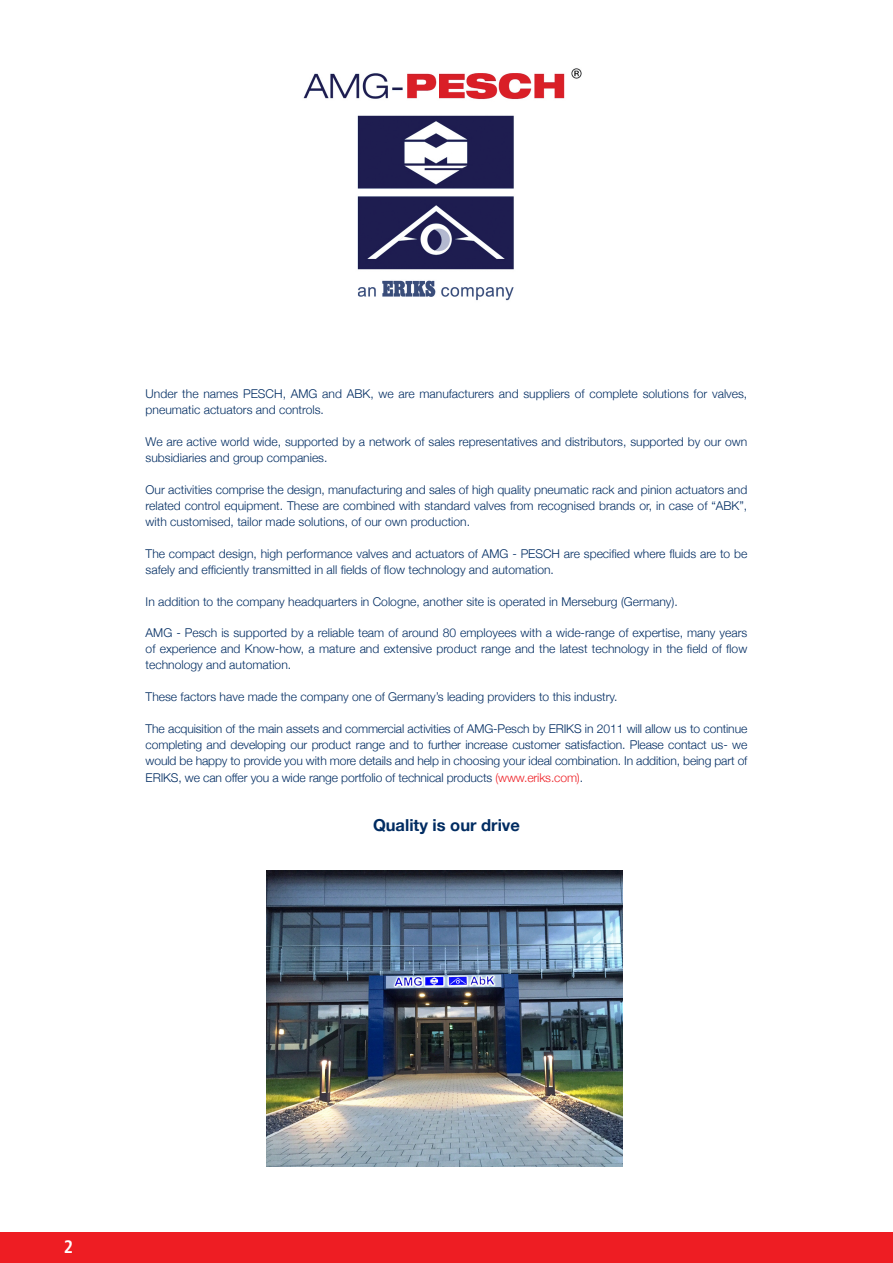
<style>
.page{position:relative;width:893px;height:1263px;background:#fff}
.page>*{position:absolute;margin:0;border:0;box-sizing:border-box;transform-origin:0 0}
.t1{font:700 condensed 18px "Frutiger";color:#fff}
.t2{font:700 16.5px "Helvetica Neue";color:#002c62}
.t3{font:300 12.15px/15.9px "Helvetica Neue";color:#002c62}
.s1{color:#ee1d23}
</style>
<div class="page">
<div style="left:0;top:1232px;width:893px;height:31px;background:#ee1d23"></div>
<img style="left:267px;top:870px;width:355px;height:297px">
<img style="left:303px;top:68px;width:279px;height:233px">
<p class="t3" style="left:146px;top:386px;width:603px">Under the names PESCH, AMG and ABK, we are manufacturers and suppliers of complete solutions for valves, pneumatic actuators and controls.</p>
<p class="t3" style="left:146px;top:433px;width:603px">We are active world wide, supported by a network of sales representatives and distributors, supported by our own subsidiaries and group companies.</p>
<p class="t3" style="left:146px;top:481px;width:603px;text-align:justify">Our activities comprise the design, manufacturing and sales of high quality pneumatic rack and pinion actuators and related control equipment. These are combined with standard valves from recognised brands or, in case of “ABK”, with customised, tailor made solutions, of our own production.</p>
<p class="t3" style="left:146px;top:545px;width:603px">The compact design, high performance valves and actuators of AMG - PESCH are specified where fluids are to be safely and efficiently transmitted in all fields of flow technology and automation.</p>
<p class="t3" style="left:146px;top:593px;width:534px">In addition to the company headquarters in Cologne, another site is operated in Merseburg (Germany).</p>
<p class="t3" style="left:146px;top:625px;width:603px;text-align:justify">AMG - Pesch is supported by a reliable team of around 80 employees with a wide-range of expertise, many years of experience and Know-how, a mature and extensive product range and the latest technology in the field of flow technology and automation.</p>
<p class="t3" style="left:146px;top:689px;width:473px">These factors have made the company one of Germany’s leading providers to this industry.</p>
<p class="t3" style="left:146px;top:720px;width:603px;text-align:justify">The acquisition of the main assets and commercial activities of AMG-Pesch by ERIKS in 2011 will allow us to continue completing and developing our product range and to further increase customer satisfaction. Please contact us- we would be happy to provide you with more details and help in choosing your ideal combination. In addition, being part of ERIKS, we can offer you a wide range portfolio of technical products <span class="s1">(www.eriks.com)</span>.</p>
<h2 class="t2" style="left:373px;top:815px;width:148px">Quality is our drive</h2>
<h1 class="t1" style="left:64px;top:1236px;width:11px">2</h1>
</div>
